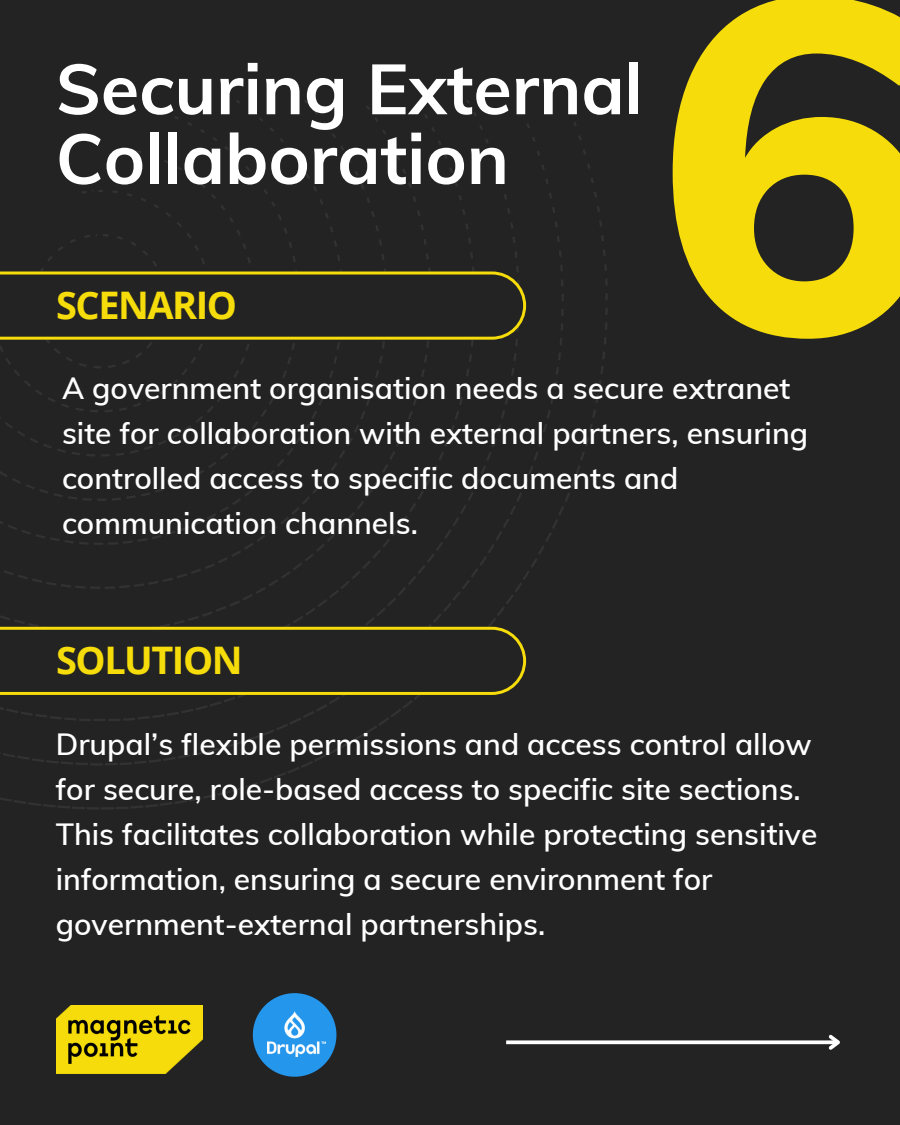
<style>
.page{position:relative;width:900px;height:1125px;background:#232323}
.page>*{position:absolute;margin:0;border:0;box-sizing:border-box;transform-origin:0 0}
.t1{font:800 470px "Muli";color:#f5dc0a}
.t2{font:700 70px/69.8px "Muli";color:#fff}
.t3{font:700 38px "Open Sans";letter-spacing:-.04em;color:#f5dc0a}
.t4{font:600 30px/45px "Muli";color:#fff}
</style>
<div class="page">
<svg style="left:0;top:101px;width:607px;height:708px"></svg>
<img style="left:56px;top:1005px;width:146px;height:68px">
<svg style="left:253px;top:993px;width:83px;height:84px"></svg>
<img style="left:267px;top:1011px;width:59px;height:45px">
<svg style="left:506px;top:1040px;width:319px;height:4px"></svg>
<svg style="left:825px;top:1034px;width:15px;height:16px"></svg>
<h1 class="t2" style="left:56px;top:53px;width:589px">Securing External<br>Collaboration</h1>
<h2 class="t3" style="left:56px;top:279px;width:182px">SCENARIO</h2>
<p class="t1" style="left:656px;top:-138px;width:283px">6</p>
<p class="t4" style="left:62px;top:366px;width:748px">A government organisation needs a secure extranet site for collaboration with external partners, ensuring controlled access to specific documents and communication channels.</p>
<p class="t3" style="left:56px;top:633px;width:188px">SOLUTION</p>
<h2 class="t4" style="left:56px;top:721px;width:763px">Drupal’s flexible permissions and access control allow for secure, role-based access to specific site sections.<br>This facilitates collaboration while protecting sensitive information, ensuring a secure environment for government-external partnerships.</h2>
</div>
